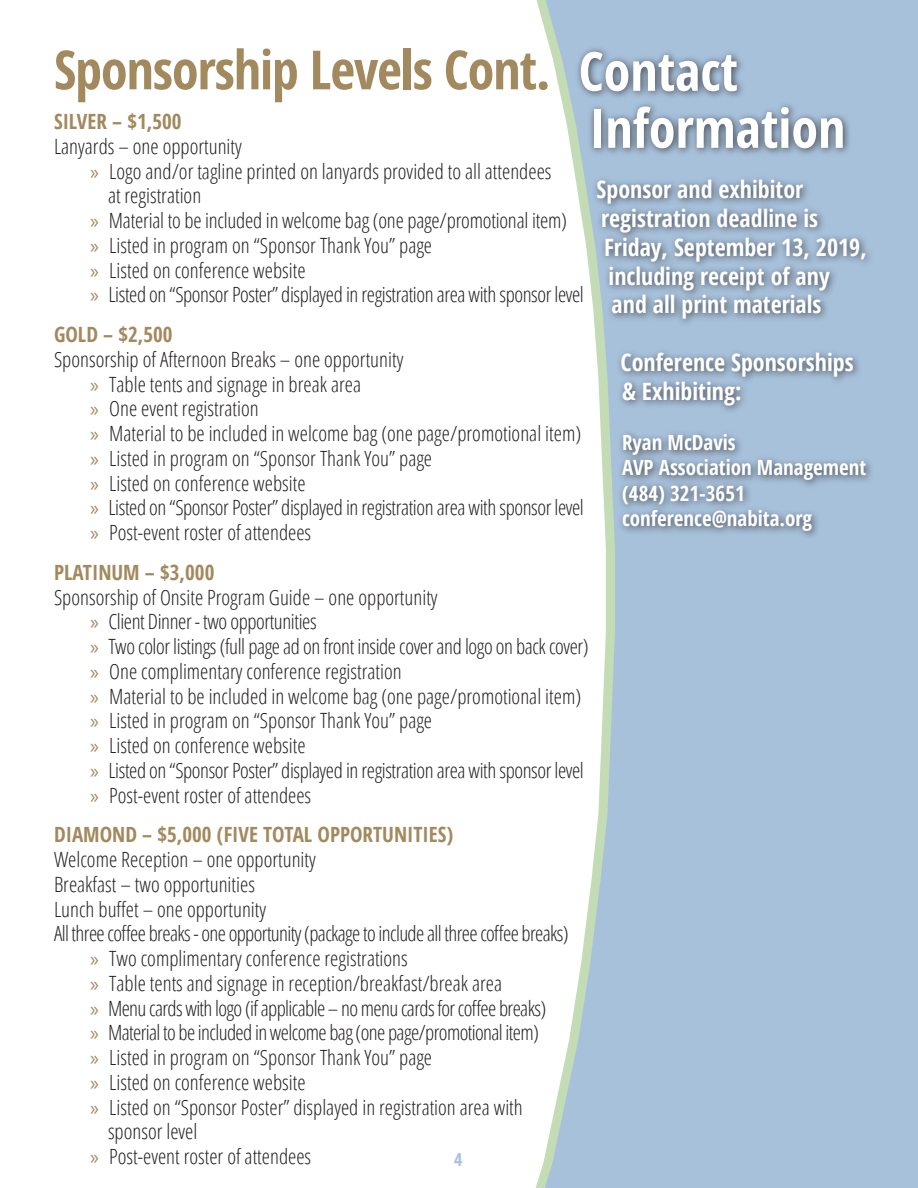
<style>
.page{position:relative;width:918px;height:1188px;background:#fff}
.page>*{position:absolute;margin:0;border:0;box-sizing:border-box;transform-origin:0 0}
.t1{font:700 condensed 54px "Open Sans";letter-spacing:-.02em;color:#a2895e}
.t2{font:700 condensed 54px/57px "Open Sans";color:#fff}
.t3{font:700 condensed 24px/28.8px "Open Sans";color:#fff}
.t4{font:300 condensed 21px/24.8px "Open Sans";color:#231f20}
.t5{font:300 condensed 21px "Open Sans";letter-spacing:-.02em;color:#231f20}
.t6{font:300 condensed 21px "Open Sans";letter-spacing:-.03em;color:#231f20}
.t7{font:700 condensed 21px "Open Sans";color:#a2895e}
.t8{font:700 condensed 21px "Open Sans";color:#fff}
.t9{font:700 condensed 18px "Open Sans";color:#a8c1db}
.s1{font-family:"Myriad Pro";font-weight:400;font-stretch:normal;color:#a2895e}
</style>
<div class="page">
<svg style="left:545px;top:0;width:373px;height:1188px;background:#b4c9de"></svg>
<div style="left:574px;top:45px;width:301px;height:495px;background:#231f20;opacity:.75"></div>
<p class="t1" style="left:54px;top:32px;width:498px">Sponsorship Levels Cont.</p>
<p class="t7" style="left:54px;top:107px;width:129px">SILVER – $1,500</p>
<p class="t4" style="left:54px;top:133px;width:189px">Lanyards – one opportunity</p>
<p class="t4" style="left:108px;top:158px;width:445px;text-indent:-18px"><span class="s1">»</span> Logo and/or tagline printed on lanyards provided to all attendees at registration</p>
<p class="t4" style="left:90px;top:207px;width:479px"><span class="s1">»</span> Material to be included in welcome bag (one page/promotional item)</p>
<p class="t4" style="left:90px;top:232px;width:344px"><span class="s1">»</span> Listed in program on “Sponsor Thank You” page</p>
<p class="t4" style="left:90px;top:257px;width:217px"><span class="s1">»</span> Listed on conference website</p>
<p class="t5" style="left:90px;top:280px;width:495px"><span class="s1">»</span> Listed on “Sponsor Poster” displayed in registration area with sponsor level</p>
<p class="t7" style="left:54px;top:320px;width:120px">GOLD – $2,500</p>
<p class="t4" style="left:54px;top:346px;width:351px">Sponsorship of Afternoon Breaks – one opportunity</p>
<p class="t4" style="left:90px;top:371px;width:273px"><span class="s1">»</span> Table tents and signage in break area</p>
<p class="t4" style="left:90px;top:396px;width:170px"><span class="s1">»</span> One event registration</p>
<p class="t4" style="left:90px;top:420px;width:493px"><span class="s1">»</span> Material to be included in welcome bag (one page/promotional item)</p>
<p class="t4" style="left:90px;top:445px;width:344px"><span class="s1">»</span> Listed in program on “Sponsor Thank You” page</p>
<p class="t4" style="left:90px;top:470px;width:217px"><span class="s1">»</span> Listed on conference website</p>
<p class="t5" style="left:90px;top:493px;width:495px"><span class="s1">»</span> Listed on “Sponsor Poster” displayed in registration area with sponsor level</p>
<p class="t4" style="left:90px;top:519px;width:223px"><span class="s1">»</span> Post-event roster of attendees</p>
<p class="t7" style="left:54px;top:558px;width:162px">PLATINUM – $3,000</p>
<p class="t4" style="left:54px;top:584px;width:385px">Sponsorship of Onsite Program Guide – one opportunity</p>
<p class="t5" style="left:90px;top:607px;width:228px"><span class="s1">»</span> Client Dinner - two opportunities</p>
<p class="t5" style="left:90px;top:632px;width:500px"><span class="s1">»</span> Two color listings (full page ad on front inside cover and logo on back cover)</p>
<p class="t4" style="left:90px;top:658px;width:313px"><span class="s1">»</span> One complimentary conference registration</p>
<p class="t4" style="left:90px;top:683px;width:493px"><span class="s1">»</span> Material to be included in welcome bag (one page/promotional item)</p>
<p class="t4" style="left:90px;top:708px;width:344px"><span class="s1">»</span> Listed in program on “Sponsor Thank You” page</p>
<p class="t4" style="left:90px;top:732px;width:217px"><span class="s1">»</span> Listed on conference website</p>
<p class="t5" style="left:90px;top:756px;width:495px"><span class="s1">»</span> Listed on “Sponsor Poster” displayed in registration area with sponsor level</p>
<p class="t4" style="left:90px;top:782px;width:223px"><span class="s1">»</span> Post-event roster of attendees</p>
<p class="t7" style="left:54px;top:820px;width:401px">DIAMOND – $5,000 (FIVE TOTAL OPPORTUNITIES)</p>
<p class="t4" style="left:54px;top:846px;width:263px">Welcome Reception – one opportunity</p>
<p class="t4" style="left:54px;top:871px;width:202px">Breakfast – two opportunities</p>
<p class="t4" style="left:54px;top:896px;width:214px">Lunch buffet – one opportunity</p>
<p class="t6" style="left:54px;top:919px;width:516px">All three coffee breaks - one opportunity (package to include all three coffee breaks)</p>
<p class="t4" style="left:90px;top:945px;width:319px"><span class="s1">»</span> Two complimentary conference registrations</p>
<p class="t4" style="left:90px;top:970px;width:414px"><span class="s1">»</span> Table tents and signage in reception/breakfast/break area</p>
<p class="t6" style="left:90px;top:994px;width:458px"><span class="s1">»</span> Menu cards with logo (if applicable – no menu cards for coffee breaks)</p>
<p class="t6" style="left:90px;top:1018px;width:450px"><span class="s1">»</span> Material to be included in welcome bag (one page/promotional item)</p>
<p class="t4" style="left:90px;top:1044px;width:344px"><span class="s1">»</span> Listed in program on “Sponsor Thank You” page</p>
<p class="t4" style="left:90px;top:1069px;width:217px"><span class="s1">»</span> Listed on conference website</p>
<p class="t4" style="left:108px;top:1094px;width:416px;text-indent:-18px"><span class="s1">»</span> Listed on “Sponsor Poster” displayed in registration area with sponsor level</p>
<p class="t4" style="left:90px;top:1143px;width:223px"><span class="s1">»</span> Post-event roster of attendees</p>
<p class="t2" style="left:579px;top:41px;width:268px">Contact<br>Information</p>
<p class="t3" style="left:597px;top:175px;width:208px">Sponsor and exhibitor</p>
<p class="t3" style="left:601px;top:203px;width:219px">registration deadline is</p>
<p class="t3" style="left:604px;top:232px;width:264px">Friday, September 13, 2019,</p>
<p class="t3" style="left:609px;top:261px;width:223px">including receipt of any</p>
<p class="t3" style="left:612px;top:290px;width:211px">and all print materials</p>
<p class="t3" style="left:621px;top:347px;width:235px">Conference Sponsorships &amp; Exhibiting:</p>
<p class="t8" style="left:622px;top:428px;width:115px">Ryan McDavis</p>
<p class="t8" style="left:622px;top:453px;width:246px">AVP Association Management</p>
<p class="t8" style="left:622px;top:478px;width:124px">(484) 321-3651</p>
<p class="t8" style="left:622px;top:504px;width:192px">conference@nabita.org</p>
<p class="t9" style="left:454px;top:1147px;width:10px">4</p>
</div>
